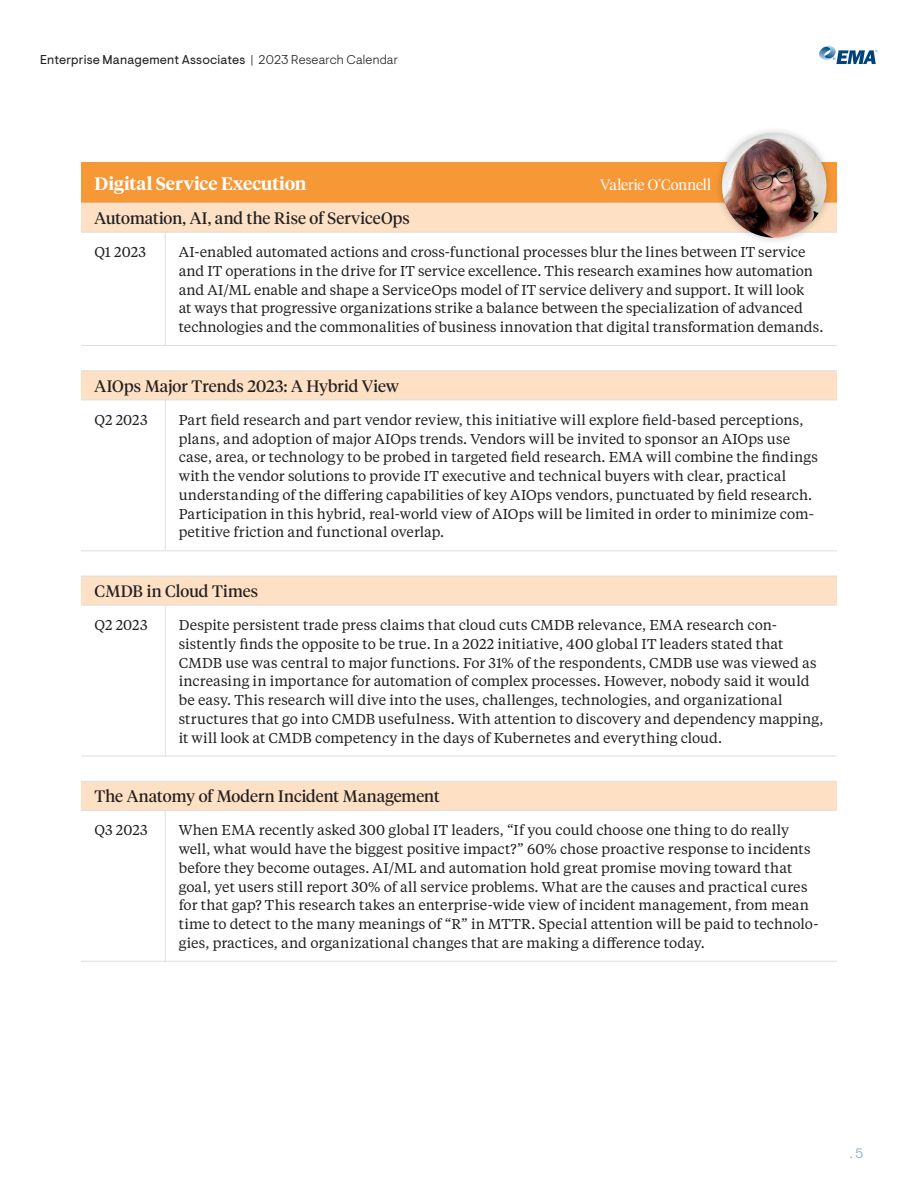
<style>
.page{position:relative;width:918px;height:1188px;background:#fff}
.page>*{position:absolute;margin:0;border:0;box-sizing:border-box;transform-origin:0 0}
.table_header{font:600 18px "Tiempos Headline";letter-spacing:.005em;color:#fff}
.table_subheader{font:16.5px "Tiempos Headline";color:#211f22}
.table_header-2{font:300 15px "Tiempos Headline";letter-spacing:-.005em;color:#fff}
.table_text{font:14.25px/18.8px "Tiempos Text";color:#211f22}
.t1{font:300 13.5px "Visuelt Pro";color:#85a0b9}
.t2{font:12.75px "Visuelt Pro";letter-spacing:.015em;color:#211f22}
.s1{font-weight:300}
</style>
<div class="page">
<svg style="left:819px;top:46px;width:58px;height:18px"></svg>
<div style="left:81px;top:162px;width:756px;height:41px;background:#f79837"></div>
<svg style="left:81px;top:204px;width:756px;height:606px"></svg>
<hr style="left:81px;top:203px;width:84px;height:1px;background:#dae0df">
<hr style="left:165px;top:203px;width:672px;height:1px;background:#dae0df">
<hr style="left:81px;top:232px;width:84px;height:1px;background:#dae0df">
<hr style="left:165px;top:232px;width:672px;height:1px;background:#dae0df">
<hr style="left:165px;top:232px;width:1px;height:113px;background:#dae0df">
<hr style="left:81px;top:345px;width:84px;height:1px;background:#dae0df">
<hr style="left:165px;top:345px;width:672px;height:1px;background:#dae0df">
<hr style="left:81px;top:371px;width:84px;height:1px;background:#dae0df">
<hr style="left:165px;top:371px;width:672px;height:1px;background:#dae0df">
<hr style="left:81px;top:400px;width:84px;height:1px;background:#dae0df">
<hr style="left:165px;top:400px;width:672px;height:1px;background:#dae0df">
<hr style="left:165px;top:400px;width:1px;height:151px;background:#dae0df">
<hr style="left:81px;top:551px;width:84px;height:1px;background:#dae0df">
<hr style="left:165px;top:551px;width:672px;height:1px;background:#dae0df">
<hr style="left:81px;top:576px;width:84px;height:1px;background:#dae0df">
<hr style="left:165px;top:576px;width:672px;height:1px;background:#dae0df">
<hr style="left:81px;top:605px;width:84px;height:1px;background:#dae0df">
<hr style="left:165px;top:605px;width:672px;height:1px;background:#dae0df">
<hr style="left:165px;top:605px;width:1px;height:151px;background:#dae0df">
<hr style="left:81px;top:756px;width:84px;height:1px;background:#dae0df">
<hr style="left:165px;top:756px;width:672px;height:1px;background:#dae0df">
<hr style="left:81px;top:781px;width:84px;height:1px;background:#dae0df">
<hr style="left:165px;top:781px;width:672px;height:1px;background:#dae0df">
<hr style="left:81px;top:810px;width:84px;height:1px;background:#dae0df">
<hr style="left:165px;top:810px;width:672px;height:1px;background:#dae0df">
<hr style="left:165px;top:811px;width:1px;height:150px;background:#dae0df">
<hr style="left:81px;top:961px;width:84px;height:1px;background:#dae0df">
<hr style="left:165px;top:961px;width:672px;height:1px;background:#dae0df">
<div style="left:715px;top:126px;width:119px;height:119px;background:#231f20;opacity:.25"></div>
<img style="left:722px;top:133px;width:104px;height:105px;border-radius:52px">
<p class="t2" style="left:40px;top:52px;width:359px">Enterprise Management Associates <span class="s1">| 2023 Research Calendar</span></p>
<p class="table_header" style="left:94px;top:171px;width:214px">Digital Service Execution</p>
<p class="table_header-2" style="left:600px;top:174px;width:112px">Valerie O’Connell</p>
<p class="table_subheader" style="left:94px;top:207px;width:317px">Automation, AI, and the Rise of ServiceOps</p>
<p class="table_text" style="left:94px;top:242px;width:53px">Q1 2023</p>
<p class="table_text" style="left:179px;top:242px;width:646px">AI-enabled automated actions and cross-functional processes blur the lines between IT service and IT operations in the drive for IT service excellence. This research examines how automation and AI/ML enable and shape a ServiceOps model of IT service delivery and support. It will look<br>at ways that progressive organizations strike a balance between the specialization of advanced technologies and the commonalities of business innovation that digital transformation demands.</p>
<p class="table_subheader" style="left:94px;top:375px;width:306px">AIOps Major Trends 2023: A Hybrid View</p>
<p class="table_text" style="left:94px;top:410px;width:55px">Q2 2023</p>
<p class="table_text" style="left:179px;top:410px;width:641px">Part field research and part vendor review, this initiative will explore field-based perceptions, plans, and adoption of major AIOps trends. Vendors will be invited to sponsor an AIOps use case, area, or technology to be probed in targeted field research. EMA will combine the findings with the vendor solutions to provide IT executive and technical buyers with clear, practical understanding of the differing capabilities of key AIOps vendors, punctuated by field research.<br>Participation in this hybrid, real-world view of AIOps will be limited in order to minimize com&shy;petitive friction and functional overlap.</p>
<p class="table_subheader" style="left:94px;top:580px;width:165px">CMDB in Cloud Times</p>
<p class="table_text" style="left:94px;top:615px;width:55px">Q2 2023</p>
<p class="table_text" style="left:179px;top:615px;width:646px">Despite persistent trade press claims that cloud cuts CMDB relevance, EMA research con&shy;sistently finds the opposite to be true. In a 2022 initiative, 400 global IT leaders stated that CMDB use was central to major functions. For 31% of the respondents, CMDB use was viewed as increasing in importance for automation of complex processes. However, nobody said it would be easy. This research will dive into the uses, challenges, technologies, and organizational structures that go into CMDB usefulness. With attention to discovery and dependency mapping, it will look at CMDB competency in the days of Kubernetes and everything cloud.</p>
<p class="table_subheader" style="left:94px;top:785px;width:347px">The Anatomy of Modern Incident Management</p>
<p class="table_text" style="left:94px;top:820px;width:55px">Q3 2023</p>
<p class="table_text" style="left:179px;top:820px;width:641px">When EMA recently asked 300 global IT leaders, “If you could choose one thing to do really well, what would have the biggest positive impact?” 60% chose proactive response to incidents before they become outages. AI/ML and automation hold great promise moving toward that goal, yet users still report 30% of all service problems. What are the causes and practical cures for that gap? This research takes an enterprise-wide view of incident management, from mean time to detect to the many meanings of “R” in MTTR. Special attention will be paid to technolo&shy;gies, practices, and organizational changes that are making a difference today.</p>
<p class="t1" style="left:850px;top:1146px;width:15px">. 5</p>
</div>
